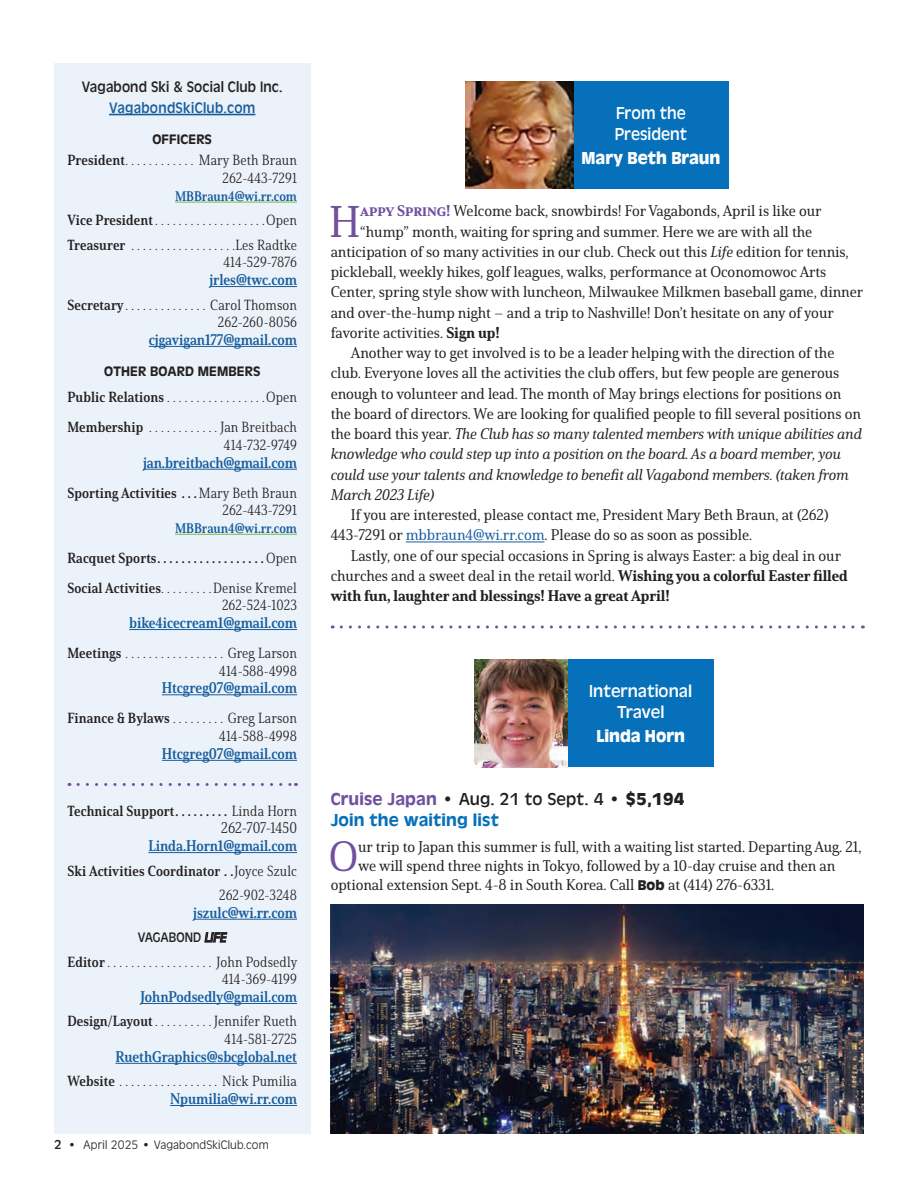
<style>
.page{position:relative;width:918px;height:1188px;background:#fff}
.page>*{position:absolute;margin:0;border:0;box-sizing:border-box;transform-origin:0 0}
.t1{font:43.2px "Solitas Serif Nor Med";color:#7150a0}
.t2{font:41.1px "Solitas Serif Nor Med";color:#7150a0}
.t3{font:500 18px/21px "Antique Oli";letter-spacing:.01em;color:#0770ba}
.t4{font:700 18px "Antique Oli";color:#fff;scale:.95 1}
.t5{font:18px/21px "Antique Oli";color:#fff;text-align:center}
.t6{font:18px/21px "Antique Oli";color:#fff;scale:.95 1}
.t7{font:15.75px "Antique Oli";letter-spacing:.01em;color:#231f20;scale:.93 1}
.t8{font:15.75px "Antique Oli";letter-spacing:.02em;color:#175d9e;scale:.93 1}
.t9{font:15px/20.2px "Solitas Serif Nor Med";letter-spacing:-.005em;color:#231f20}
.t10{font:15px "Solitas Serif Nor Bol";letter-spacing:-.005em;color:#175d9e;scale:.93 1}
.t11{font:15px/20.2px "Solitas Serif Nor Med It";letter-spacing:-.005em;color:#231f20}
.t12{font:15px "Solitas Serif Nor Ex B";letter-spacing:-.005em;color:#231f20}
.t13{font:15px "Solitas Serif Nor Boo";color:#231f20;scale:.93 1}
.t14{font:14.25px/17.7px "Solitas Serif Nor Boo";letter-spacing:.01em;color:#231f20;text-align:right;scale:.93 1}
.t15{font:14.25px "Solitas Serif Nor Bol";letter-spacing:.01em;color:#231f20;scale:.93 1}
.t16{font:500 14.25px "Antique Oli";letter-spacing:.01em;color:#231f20}
.t17{font:14.25px "Antique Oli";color:#231f20;scale:.93 1}
.t18{font:13.5px "Solitas Serif Nor Bol";letter-spacing:-.005em;color:#175d9e;scale:.93 1}
.t19{font:300 12.75px "Antique Oli";letter-spacing:.01em;color:#231f20}
.s1{font-family:"Solitas Serif Nor Bol"}
.s2{font-family:"Solitas Serif Nor Boo"}
.s3{font-style:italic}
.s4{font-weight:400;font-size:13.5px}
.s5{font-family:"Solitas Serif Nor Ex B";color:#7150a0}
.s6{font-family:"Solitas Serif Nor Med It"}
.s7{font-family:"Solitas Serif Nor Ex B"}
.s8{font-family:"Solitas Serif Nor Med"}
.s9{color:#175d9e}
.s10{color:#7150a0}
.s11{font-weight:700;color:#231f20}
.s12{font-weight:400;color:#231f20}
.s13{font-family:"Antique Oli";font-weight:700;font-size:14.7px}
</style>
<div class="page">
<div style="left:54px;top:63px;width:256px;height:1071px;background:#ebf2f9"></div>
<hr style="left:109px;top:114px;width:146px;height:1px;background:#175d9e">
<hr style="left:175px;top:202px;width:122px;height:1px;background:#74bd43">
<hr style="left:209px;top:286px;width:88px;height:1px;background:#175d9e">
<hr style="left:149px;top:346px;width:148px;height:1px;background:#175d9e">
<hr style="left:143px;top:469px;width:154px;height:1px;background:#175d9e">
<hr style="left:175px;top:534px;width:122px;height:1px;background:#74bd43">
<hr style="left:129px;top:629px;width:168px;height:1px;background:#175d9e">
<hr style="left:162px;top:694px;width:135px;height:1px;background:#175d9e">
<hr style="left:162px;top:760px;width:135px;height:1px;background:#175d9e">
<svg style="left:78px;top:783px;width:219px;height:3px"></svg>
<hr style="left:148px;top:852px;width:149px;height:1px;background:#175d9e">
<hr style="left:193px;top:919px;width:104px;height:1px;background:#175d9e">
<hr style="left:141px;top:1003px;width:156px;height:1px;background:#175d9e">
<hr style="left:115px;top:1063px;width:182px;height:1px;background:#175d9e">
<hr style="left:170px;top:1105px;width:127px;height:1px;background:#175d9e">
<div style="left:573px;top:81px;width:156px;height:108px;background:#0770ba"></div>
<img style="left:465px;top:81px;width:108px;height:108px">
<svg style="left:341px;top:625px;width:522px;height:3px"></svg>
<hr style="left:406px;top:542px;width:139px;height:1px;background:#175d9e">
<img style="left:475px;top:659px;width:93px;height:108px">
<div style="left:568px;top:659px;width:145px;height:108px;background:#0770ba"></div>
<img style="left:331px;top:904px;width:533px;height:230px">
<p class="t7" style="left:82px;top:78px;width:217px">Vagabond Ski &amp; Social Club Inc.</p>
<p class="t8" style="left:109px;top:99px;width:159px">VagabondSkiClub.com</p>
<p class="t16" style="left:152px;top:132px;width:61px">OFFICERS</p>
<p class="t14" style="left:68px;top:151px;width:248px"><span class="s1">President</span> . . . . . . . . . . . . Mary Beth Braun<br>262-443-7291</p>
<p class="t18" style="left:175px;top:188px;width:133px">MBBraun4@wi.rr.com</p>
<p class="t14" style="left:68px;top:208px;width:248px;line-height:24.5px;text-align:left"><span class="s1">Vice President</span> . . . . . . . . . . . . . . . . . . Open<br><span class="s1">Treasurer</span> . . . . . . . . . . . . . . . . . Les Radtke</p>
<p class="t14" style="left:223px;top:253px;width:81px">414-529-7876</p>
<p class="t10" style="left:209px;top:271px;width:96px">jrles@twc.com</p>
<p class="t14" style="left:68px;top:296px;width:248px"><span class="s1">Secretary</span> . . . . . . . . . . . . . . Carol Thomson<br>262-260-8056</p>
<p class="t10" style="left:149px;top:330px;width:161px">cjgavigan177@gmail.com</p>
<p class="t16" style="left:104px;top:363px;width:158px">OTHER BOARD MEMBERS</p>
<p class="t14" style="left:68px;top:382px;width:248px;line-height:29.8px;text-align:left"><span class="s1">Public Relations</span> . . . . . . . . . . . . . . . . Open<br><span class="s1">Membership</span> . . . . . . . . . . . . Jan Breitbach</p>
<p class="t14" style="left:224px;top:436px;width:80px">414-732-9749</p>
<p class="t10" style="left:143px;top:453px;width:167px">jan.breitbach@gmail.com</p>
<p class="t15" style="left:68px;top:484px;width:248px">Sporting Activities... <span class="s2">Mary Beth Braun</span></p>
<p class="t14" style="left:222px;top:501px;width:82px">262-443-7291</p>
<p class="t18" style="left:175px;top:520px;width:133px">MBBraun4@wi.rr.com</p>
<p class="t15" style="left:68px;top:549px;width:101px">Racquet Sports..................</p>
<p class="t14" style="left:68px;top:543px;width:248px;line-height:29.8px">Open<br><span class="s1">Social Activities</span> . . . . . . . . Denise Kremel</p>
<p class="t14" style="left:222px;top:596px;width:82px">262-524-1023</p>
<p class="t10" style="left:129px;top:614px;width:182px">bike4icecream1@gmail.com</p>
<p class="t14" style="left:68px;top:644px;width:248px"><span class="s1">Meetings</span> . . . . . . . . . . . . . . . . . Greg Larson<br>414-588-4998</p>
<p class="t10" style="left:162px;top:679px;width:147px">Htcgreg07@gmail.com</p>
<p class="t14" style="left:68px;top:709px;width:248px"><span class="s1">Finance &amp; Bylaws</span> . . . . . . . . . Greg Larson<br>414-588-4998</p>
<p class="t10" style="left:162px;top:744px;width:147px">Htcgreg07@gmail.com</p>
<p class="t15" style="left:68px;top:802px;width:119px">Technical Support..........</p>
<p class="t14" style="left:232px;top:802px;width:72px">Linda Horn</p>
<p class="t13" style="left:221px;top:819px;width:83px">262-707-1450</p>
<p class="t10" style="left:148px;top:837px;width:161px">Linda.Horn1@gmail.com</p>
<p class="t15" style="left:68px;top:862px;width:248px">Ski Activities Coordinator.. <span class="s2">Joyce Szulc</span></p>
<p class="t14" style="left:219px;top:886px;width:85px">262-902-3248</p>
<p class="t10" style="left:193px;top:903px;width:113px">jszulc@wi.rr.com</p>
<p class="t17" style="left:138px;top:930px;width:97px">VAGABOND <span class="s3">LIFE</span></p>
<p class="t14" style="left:68px;top:953px;width:249px"><span class="s1">Editor</span> . . . . . . . . . . . . . . . . . . John Podsedly<br>414-369-4199</p>
<p class="t10" style="left:141px;top:988px;width:170px">JohnPodsedly@gmail.com</p>
<p class="t14" style="left:68px;top:1013px;width:248px"><span class="s1">Design/Layout</span> . . . . . . . . . Jennifer Rueth<br>414-581-2725</p>
<p class="t10" style="left:115px;top:1047px;width:197px">RuethGraphics@sbcglobal.net</p>
<p class="t14" style="left:68px;top:1072px;width:248px"><span class="s1">Website</span> . . . . . . . . . . . . . . . . . Nick Pumilia</p>
<p class="t10" style="left:170px;top:1090px;width:138px">Npumilia@wi.rr.com</p>
<p class="t19" style="left:54px;top:1138px;width:216px"><span class="s4">2</span> • April 2025 • VagabondSkiClub.com</p>
<p class="t6" style="left:615px;top:103px;width:78px">From the<br>President</p>
<p class="t4" style="left:581px;top:148px;width:148px">Mary Beth Braun</p>
<h1 class="t1" style="left:329px;top:195px;width:33px">H</h1>
<p class="t9" style="left:360px;top:201px;width:463px"><span class="s5">appy Spring!</span> Welcome back, snowbirds! For Vagabonds, April is like our</p>
<p class="t9" style="left:360px;top:221px;width:453px">“hump” month, waiting for spring and summer. Here we are with all the</p>
<p class="t9" style="left:331px;top:241px;width:520px">anticipation of so many activities in our club. Check out this <span class="s6">Life</span> edition for tennis,</p>
<p class="t9" style="left:331px;top:262px;width:497px">pickleball, weekly hikes, golf leagues, walks, performance at Oconomowoc Arts</p>
<p class="t9" style="left:331px;top:282px;width:534px">Center, spring style show with luncheon, Milwaukee Milkmen baseball game, dinner</p>
<p class="t9" style="left:331px;top:302px;width:505px">and over-the-hump night – and a trip to Nashville! Don’t hesitate on any of your</p>
<p class="t9" style="left:331px;top:322px;width:171px">favorite activities. <span class="s7">Sign up!</span></p>
<p class="t9" style="left:351px;top:343px;width:485px">Another way to get involved is to be a leader helping with the direction of the</p>
<p class="t9" style="left:331px;top:363px;width:510px">club. Everyone loves all the activities the club offers, but few people are generous</p>
<p class="t9" style="left:331px;top:383px;width:512px">enough to volunteer and lead. The month of May brings elections for positions on</p>
<p class="t9" style="left:331px;top:403px;width:532px">the board of directors. We are looking for qualified people to fill several positions on</p>
<p class="t11" style="left:331px;top:424px;width:533px"><span class="s8">the board this year.</span> The Club has so many talented members with unique abilities and knowledge who could step up into a position on the board. As a board member, you could use your talents and knowledge to benefit all Vagabond members. (taken from March 2023 Life)</p>
<p class="t9" style="left:331px;top:505px;width:499px;text-indent:20px">If you are interested, please contact me, President Mary Beth Braun, at (262)<br>443-7291 or <span class="s9">mbbraun4@wi.rr.com</span>. Please do so as soon as possible.</p>
<p class="t9" style="left:331px;top:545px;width:519px;text-indent:20px">Lastly, one of our special occasions in Spring is always Easter: a big deal in our churches and a sweet deal in the retail world. <span class="s7">Wishing you a colorful Easter filled</span></p>
<p class="t12" style="left:331px;top:587px;width:340px">with fun, laughter and blessings! Have a great April!</p>
<p class="t5" style="left:589px;top:681px;width:104px">International<br>Travel</p>
<p class="t4" style="left:596px;top:726px;width:95px">Linda Horn</p>
<p class="t3" style="left:331px;top:789px;width:355px"><span class="s10">Cruise Japan</span> <span class="s11">•</span> <span class="s12">Aug. 21 to Sept. 4</span> <span class="s11">• $5,194<br></span>Join the waiting list</p>
<h2 class="t2" style="left:329px;top:831px;width:31px">O</h2>
<p class="t9" style="left:358px;top:836px;width:505px">ur trip to Japan this summer is full, with a waiting list started. Departing Aug. 21,</p>
<p class="t9" style="left:358px;top:855px;width:479px">we will spend three nights in Tokyo, followed by a 10-day cruise and then an</p>
<p class="t9" style="left:331px;top:874px;width:445px">optional extension Sept. 4-8 in South Korea. Call <span class="s13">Bob</span> at (414) 276-6331.</p>
</div>
